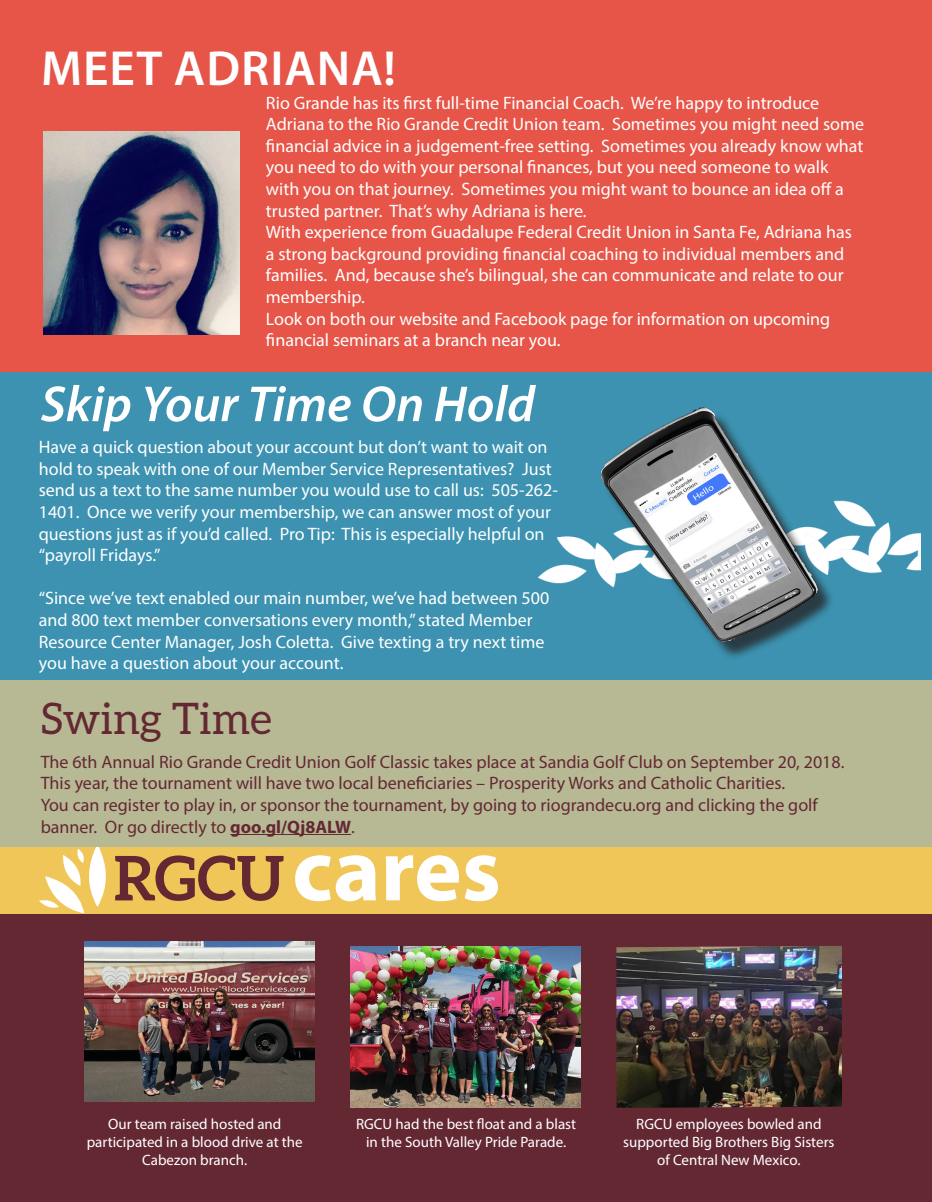
<style>
.page{position:relative;width:932px;height:1202px;background:#fff}
.page>*{position:absolute;margin:0;border:0;box-sizing:border-box;transform-origin:0 0}
.t1{font:700 90px "Myriad Pro";color:#fff}
.t2{font:700 61.5px "Aleo";color:#642833}
.t3{font:italic 600 51px "Myriad Pro";color:#fff}
.t4{font:600 49.5px "Myriad Pro";letter-spacing:.02em;color:#fff}
.t5{font:43.5px "Aleo";color:#642833}
.t6{font:18px/21.6px "Myriad Pro";color:#fff}
.t7{font:18px/21.6px "Myriad Pro";color:#642833}
.t8{font:15px/18px "Myriad Pro";color:#fff;text-align:center}
.s1{font-weight:700}
</style>
<div class="page">
<div style="left:0;top:914px;width:932px;height:288px;background:#642833"></div>
<div style="left:0;top:841px;width:932px;height:73px;background:#f0c659"></div>
<svg style="left:39px;top:846px;width:70px;height:67px"></svg>
<img style="left:85px;top:941px;width:229px;height:160px">
<img style="left:350px;top:946px;width:230px;height:161px">
<img style="left:616px;top:946px;width:226px;height:162px">
<div style="left:0;top:0;width:932px;height:372px;background:#e65548"></div>
<div style="left:0;top:372px;width:932px;height:308px;background:#3c92b0"></div>
<div style="left:0;top:680px;width:932px;height:166px;background:#b7b995"></div>
<hr style="left:230px;top:834px;width:121px;height:1px;background:#642833">
<img style="left:539px;top:500px;width:381px;height:84px">
<div style="left:603px;top:411px;width:231px;height:249px;background:#3c92b0"></div>
<img style="left:580px;top:407px;width:252px;height:249px">
<img style="left:44px;top:132px;width:196px;height:202px">
<p class="t4" style="left:41px;top:37px;width:356px">MEET ADRIANA!</p>
<p class="t6" style="left:266px;top:91px;width:599px">Rio Grande has its first full-time Financial Coach. We’re happy to introduce Adriana to the Rio Grande Credit Union team. Sometimes you might need some financial advice in a judgement-free setting. Sometimes you already know what you need to do with your personal finances, but you need someone to walk with you on that journey. Sometimes you might want to bounce an idea off a trusted partner. That’s why Adriana is here.</p>
<p class="t6" style="left:266px;top:221px;width:587px">With experience from Guadalupe Federal Credit Union in Santa Fe, Adriana has a strong background providing financial coaching to individual members and families. And, because she’s bilingual, she can communicate and relate to our membership.</p>
<p class="t6" style="left:266px;top:307px;width:566px">Look on both our website and Facebook page for information on upcoming financial seminars at a branch near you.</p>
<p class="t3" style="left:41px;top:371px;width:495px">Skip Your Time On Hold</p>
<p class="t6" style="left:39px;top:436px;width:520px">Have a quick question about your account but don’t want to wait on hold to speak with one of our Member Service Representatives? Just send us a text to the same number you would use to call us: 505-262- 1401. Once we verify your membership, we can answer most of your questions just as if you’d called. Pro Tip: This is especially helpful on “payroll Fridays.”</p>
<p class="t6" style="left:39px;top:587px;width:512px">“Since we’ve text enabled our main number, we’ve had between 500 and 800 text member conversations every month,” stated Member Resource Center Manager, Josh Coletta. Give texting a try next time you have a question about your account.</p>
<p class="t5" style="left:41px;top:694px;width:233px">Swing Time</p>
<p class="t7" style="left:41px;top:750px;width:805px">The 6th Annual Rio Grande Credit Union Golf Classic takes place at Sandia Golf Club on September 20, 2018.<br>This year, the tournament will have two local beneficiaries – Prosperity Works and Catholic Charities.</p>
<p class="t7" style="left:41px;top:794px;width:778px">You can register to play in, or sponsor the tournament, by going to riograndecu.org and clicking the golf banner. Or go directly to <span class="s1">goo.gl/Qj8ALW</span>.</p>
<p class="t2" style="left:114px;top:842px;width:172px">RGCU</p>
<p class="t1" style="left:292px;top:811px;width:210px">cares</p>
<p class="t8" style="left:87px;top:1114px;width:217px">Our team raised hosted and participated in a blood drive at the<br>Cabezon branch.</p>
<p class="t8" style="left:356px;top:1114px;width:221px">RGCU had the best float and a blast in the South Valley Pride Parade.</p>
<p class="t8" style="left:623px;top:1114px;width:213px">RGCU employees bowled and supported Big Brothers Big Sisters of Central New Mexico.</p>
</div>
